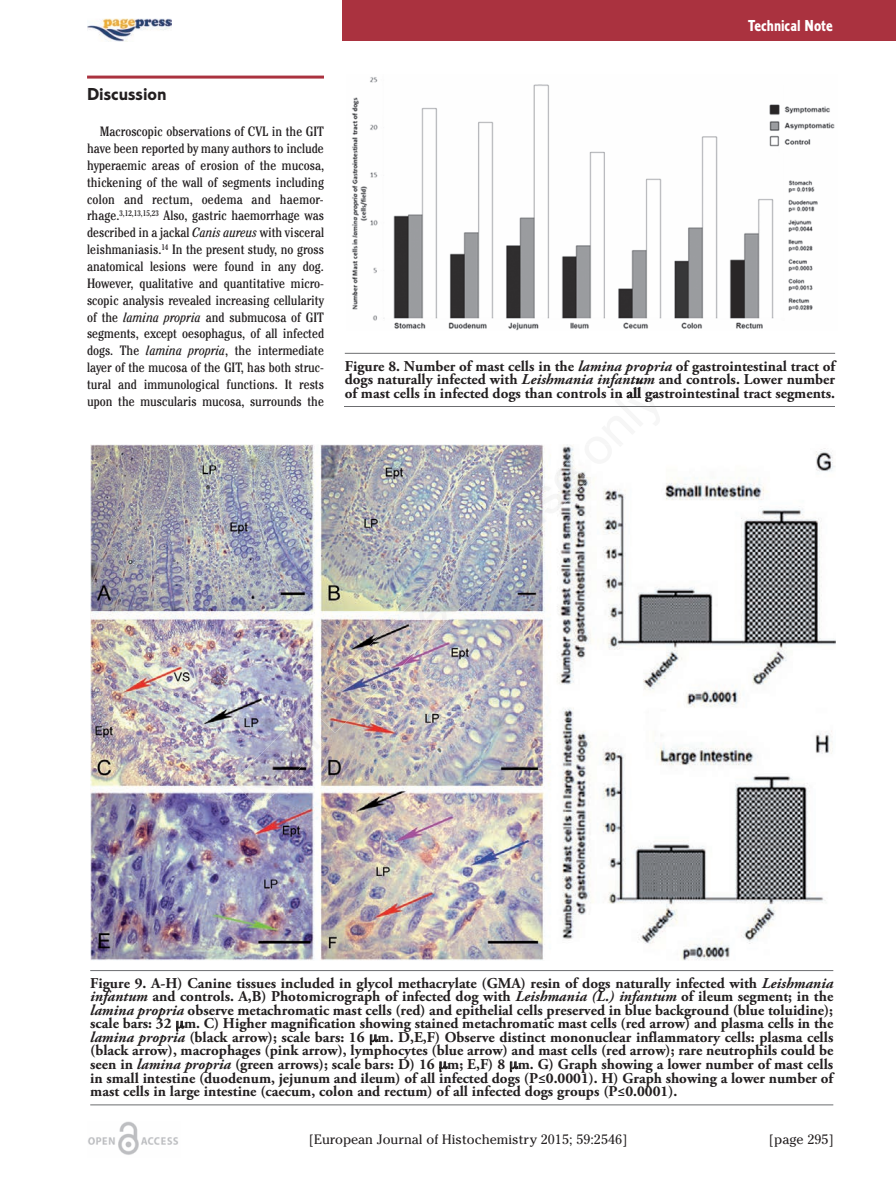
<style>
.page{position:relative;width:896px;height:1189px;background:#fff}
.page>*{position:absolute;margin:0;border:0;box-sizing:border-box;transform-origin:0 0}
.t1{font:18px "Corinthian Bold Plain";color:#231f20}
.t2{font:16.5px "Corinthian Bold Condensed Plain";color:#fff}
.t3{font:700 15px/13.5px "Adobe Garamond Pro";color:#231f20}
.t4{font:condensed 13.5px/16.8px "Cheltenham";color:#231f20;text-align:justify}
.t5{font:13.5px "Cheltenham";color:#231f20}
.s1{font-style:italic}
</style>
<div class="page">
<div style="left:342px;top:0;width:553px;height:41px;background:#aa323f"></div>
<img style="left:88px;top:1122px;width:90px;height:33px">
<img style="left:87px;top:18px;width:84px;height:24px">
<hr style="left:87px;top:76px;width:237px;height:3px;background:#aa323f">
<img style="left:352px;top:77px;width:483px;height:254px">
<hr style="left:344px;top:353px;width:490px;height:1px;background:#6c6d70">
<hr style="left:344px;top:406px;width:490px;height:1px;background:#6c6d70">
<img style="left:90px;top:444px;width:745px;height:516px">
<hr style="left:90px;top:970px;width:743px;height:1px;background:#6c6d70">
<hr style="left:90px;top:1104px;width:743px;height:1px;background:#6c6d70">
<img style="left:233px;top:718px;width:90px;height:90px">
<img style="left:308px;top:522px;width:211px;height:211px">
<img style="left:512px;top:460px;width:75px;height:76px">
<svg style="left:633px;top:387px;width:8px;height:2px"></svg>
<img style="left:574px;top:444px;width:64px;height:32px">
<svg style="left:176px;top:1021px;width:8px;height:10px"></svg>
<svg style="left:370px;top:1034px;width:8px;height:11px"></svg>
<svg style="left:439px;top:1061px;width:8px;height:11px"></svg>
<svg style="left:509px;top:1061px;width:9px;height:11px"></svg>
<p class="t2" style="left:747px;top:20px;width:86px">Technical Note</p>
<p class="t1" style="left:87px;top:88px;width:81px">Discussion</p>
<p class="t4" style="left:87px;top:124px;width:238px;text-indent:13px">Macroscopic observations of CVL in the GIT have been reported by many authors to include hyperaemic areas of erosion of the mucosa, thickening of the wall of segments including colon and rectum, oedema and haemor&shy;rhage.<sup>3,12,13,15,23</sup> Also, gastric haemorrhage was described in a jackal <span class="s1">Canis aureus</span> with visceral leishmaniasis.<sup>14</sup> In the present study, no gross anatomical lesions were found in any dog.<br>However, qualitative and quantitative micro&shy;scopic analysis revealed increasing cellularity of the <span class="s1">lamina propria</span> and submucosa of GIT segments, except oesophagus, of all infected dogs. The <span class="s1">lamina propria</span>, the intermediate layer of the mucosa of the GIT, has both struc&shy;tural and immunological functions. It rests upon the muscularis mucosa, surrounds the</p>
<p class="t3" style="left:344px;top:360px;width:491px">Figure 8. Number of mast cells in the <span class="s1">lamina propria</span> of gastrointestinal tract of dogs naturally infected with <span class="s1">Leishmania infantum</span> and controls. Lower number</p>
<p class="t3" style="left:344px;top:387px;width:491px">of mast cells in infected dogs than controls in all gastrointestinal tract segments.</p>
<p class="t3" style="left:90px;top:977px;width:744px;text-align:justify">Figure 9. A-H) Canine tissues included in glycol methacrylate (GMA) resin of dogs naturally infected with <span class="s1">Leishmania infantum</span> and controls. A,B) Photomicrograph of infected dog with <span class="s1">Leishmania (L.) infantum</span> of ileum segment; in the <span class="s1">lamina propria</span> observe metachromatic mast cells (red) and epithelial cells preserved in blue background (blue toluidine); scale bars: 32 m. C) Higher magnification showing stained metachromatic mast cells (red arrow) and plasma cells in the <span class="s1">lamina propria</span> (black arrow); scale bars: 16 m. D,E,F) Observe distinct mononuclear inflammatory cells: plasma cells (black arrow), macrophages (pink arrow), lymphocytes (blue arrow) and mast cells (red arrow); rare neutrophils could be seen in <span class="s1">lamina propria</span> (green arrows); scale bars: D) 16 m; E,F) 8 m. G) Graph showing a lower number of mast cells in small intestine (duodenum, jejunum and ileum) of all infected dogs (P≤0.0001). H) Graph showing a lower number of mast cells in large intestine (caecum, colon and rectum) of all infected dogs groups (P≤0.0001).</p>
<p class="t5" style="left:309px;top:1131px;width:320px">[European Journal of Histochemistry 2015; 59:2546]</p>
<p class="t5" style="left:768px;top:1131px;width:66px">[page 295]</p>
</div>
